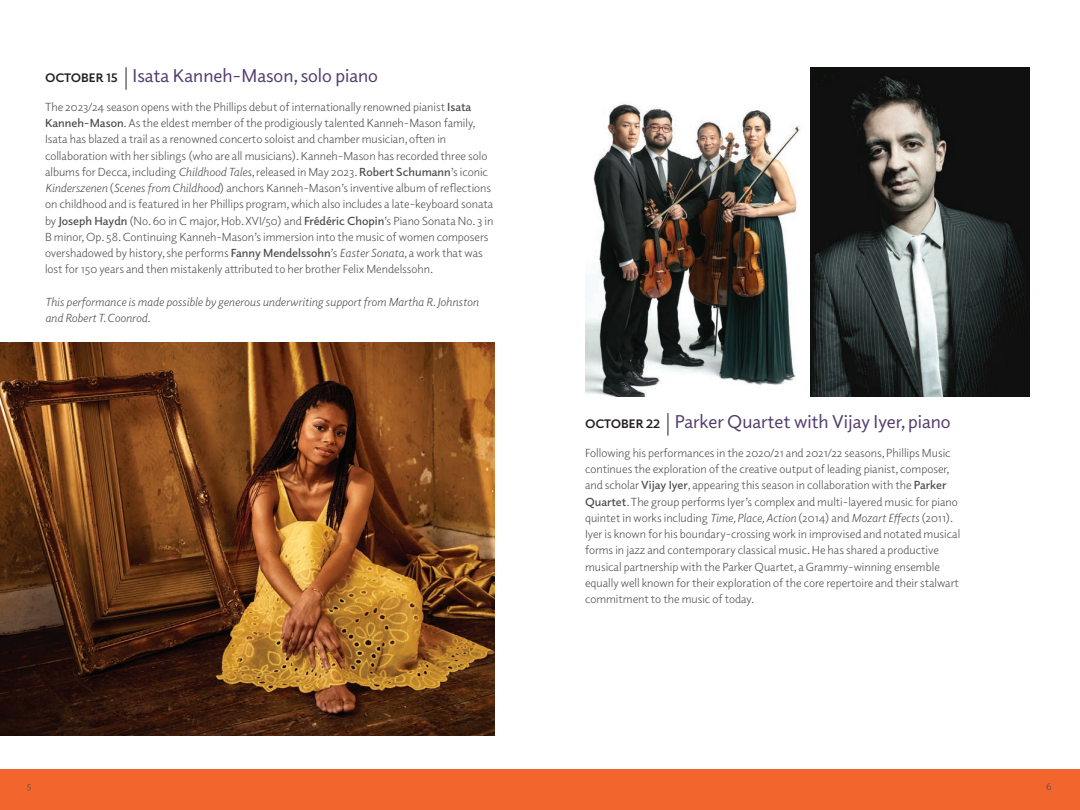
<style>
.page{position:relative;width:1080px;height:810px;background:#fff}
.page>*{position:absolute;margin:0;border:0;box-sizing:border-box;transform-origin:0 0}
.t1{font:18.75px "Elido";color:#533d6c}
.t2{font:11.88px/16.2px "Elido";color:#4b4c4d}
.t3{font:italic 11.88px/16.2px "Elido";color:#4b4c4d}
.t4{font:10px "Elido";color:#4b4c4d}
.s1{font-weight:700;font-size:12.5px;color:#231f20}
.s2{font-weight:600}
.s3{font-style:italic}
</style>
<div class="page">
<img style="left:0;top:342px;width:495px;height:393px">
<svg style="left:126px;top:67px;width:1px;height:23px"></svg>
<img style="left:810px;top:67px;width:220px;height:330px">
<div style="left:0;top:769px;width:1080px;height:41px;background:#f2662d"></div>
<img style="left:585px;top:104px;width:215px;height:293px">
<svg style="left:667px;top:413px;width:2px;height:23px"></svg>
<h1 class="t1" style="left:45px;top:63px;width:335px"><span class="s1">OCTOBER 15</span> Isata Kanneh-Mason, solo piano</h1>
<p class="t2" style="left:45px;top:98px;width:450px">The 2023/24 season opens with the Phillips debut of internationally renowned pianist <span class="s2">Isata Kanneh-Mason</span>. As the eldest member of the prodigiously talented Kanneh-Mason family, Isata has blazed a trail as a renowned concerto soloist and chamber musician, often in collaboration with her siblings (who are all musicians). Kanneh-Mason has recorded three solo albums for Decca, including <span class="s3">Childhood Tales</span>, released in May 2023. <span class="s2">Robert Schumann</span>’s iconic <span class="s3">Kinderszenen</span> (<span class="s3">Scenes from Childhood</span>) anchors Kanneh-Mason’s inventive album of reflections on childhood and is featured in her Phillips program, which also includes a late-keyboard sonata by <span class="s2">Joseph Haydn</span> (No. 60 in C major, Hob. XVI/50) and <span class="s2">Frédéric Chopin</span>’s Piano Sonata No. 3 in B minor, Op. 58. Continuing Kanneh-Mason’s immersion into the music of women composers overshadowed by history, she performs <span class="s2">Fanny Mendelssohn</span>’s <span class="s3">Easter Sonata</span>, a work that was lost for 150 years and then mistakenly attributed to her brother Felix Mendelssohn.</p>
<p class="t3" style="left:45px;top:293px;width:435px">This performance is made possible by generous underwriting support from Martha R. Johnston and Robert T. Coonrod.</p>
<h1 class="t1" style="left:585px;top:409px;width:367px"><span class="s1">OCTOBER 22</span> Parker Quartet with Vijay Iyer, piano</h1>
<p class="t2" style="left:585px;top:444px;width:377px">Following his performances in the 2020/21 and 2021/22 seasons, Phillips Music continues the exploration of the creative output of leading pianist, composer, and scholar <span class="s2">Vijay Iyer</span>, appearing this season in collaboration with the <span class="s2">Parker Quartet</span>. The group performs Iyer’s complex and multi-layered music for piano quintet in works including <span class="s3">Time, Place, Action</span> (2014) and <span class="s3">Mozart Effects</span> (2011).<br>Iyer is known for his boundary-crossing work in improvised and notated musical forms in jazz and contemporary classical music. He has shared a productive musical partnership with the Parker Quartet, a Grammy-winning ensemble equally well known for their exploration of the core repertoire and their stalwart commitment to the music of today.</p>
<p class="t4" style="left:27px;top:779px;width:6px">5</p>
<p class="t4" style="left:1046px;top:780px;width:7px">6</p>
</div>
